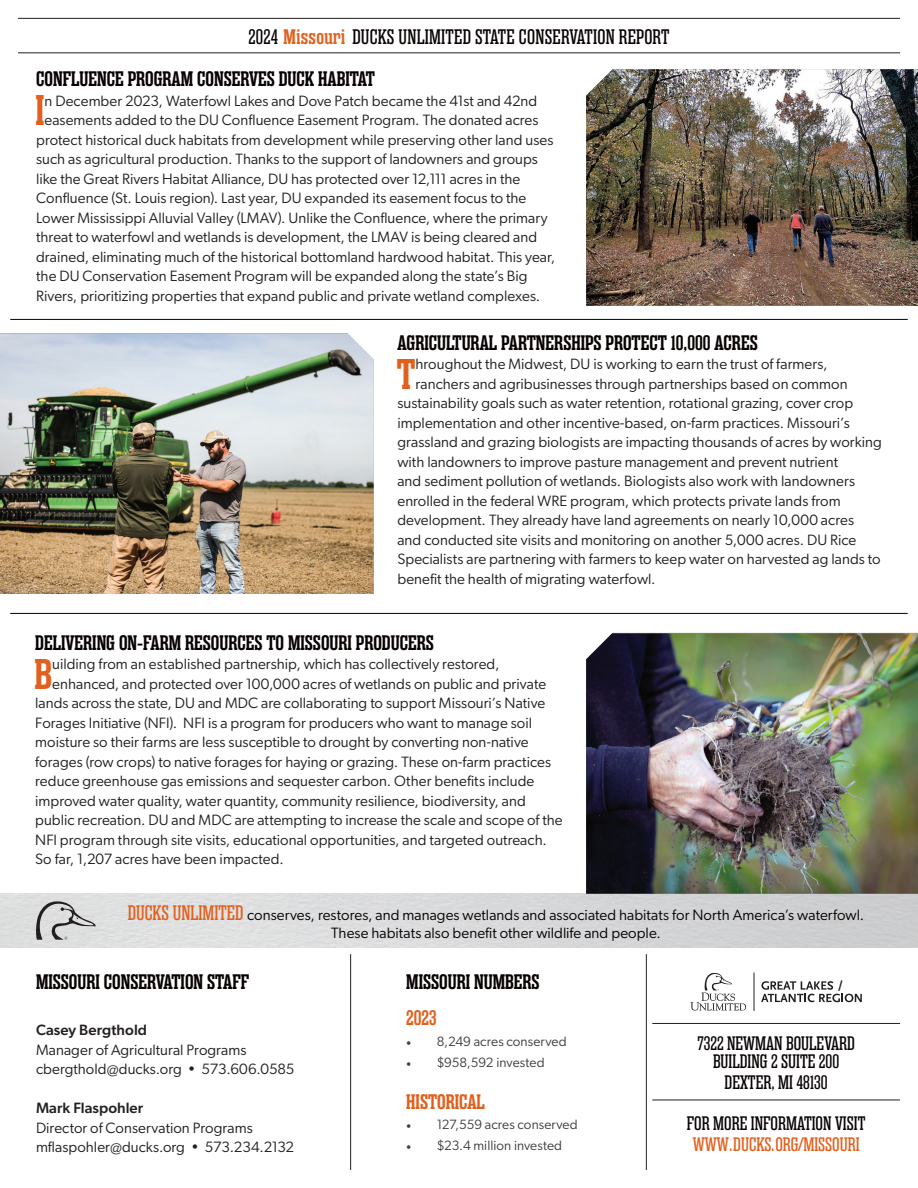
<style>
.page{position:relative;width:918px;height:1188px;background:#fff}
.page>*{position:absolute;margin:0;border:0;box-sizing:border-box;transform-origin:0 0}
.t1{font:600 42.9px "Rama Slab E";color:#e1601e}
.t2{font:600 21px "Rama Slab E";color:#080302}
.t3{font:21px/42.5px "Rama Slab E";letter-spacing:.01em;color:#080302}
.t4{font:600 21px "Rama Slab E";color:#e1601e}
.t5{font:19.5px/18px "Rama Slab E";color:#080302;text-align:center}
.t6{font:19.5px "Rama Slab E";color:#e1601e}
.t7{font:15px/19.5px "Gibson";letter-spacing:.005em;color:#231f20}
.t8{font:15px/18px "Gibson";letter-spacing:.005em;color:#080302;text-align:center}
.t9{font:500 15px "Gibson";letter-spacing:.005em;color:#231f20}
.t10{font:13.5px "Gibson";letter-spacing:.005em;color:#3e3e3f}
.t11{font:700 11.4px "Scala Sans OT";color:#231f20}
.s1{font-weight:600;color:#e1601e}
.s2{font-weight:600}
.s3{font-family:"Rama Slab E";font-size:21px;color:#e1601e}
.s4{font-family:"Minion Pro"}
</style>
<div class="page">
<hr style="left:652px;top:1023px;width:248px;height:1px;background:#231f20">
<hr style="left:652px;top:1100px;width:248px;height:1px;background:#231f20">
<hr style="left:350px;top:954px;width:1px;height:216px;background:#231f20">
<hr style="left:646px;top:954px;width:1px;height:216px;background:#231f20">
<hr style="left:18px;top:18px;width:882px;height:1px;background:#231f20">
<hr style="left:18px;top:52px;width:882px;height:1px;background:#231f20">
<svg style="left:36px;top:901px;width:60px;height:39px;background:#babbba"></svg>
<svg style="left:690px;top:973px;width:56px;height:38px"></svg>
<hr style="left:754px;top:973px;width:1px;height:38px;background:#231f20">
<svg style="left:761px;top:981px;width:101px;height:21px"></svg>
<img style="left:586px;top:633px;width:332px;height:261px">
<img style="left:0;top:334px;width:374px;height:260px">
<img style="left:586px;top:69px;width:332px;height:237px">
<hr style="left:10px;top:319px;width:898px;height:1px;background:#080302">
<hr style="left:10px;top:613px;width:898px;height:1px;background:#080302">
<h2 class="t3" style="left:36px;top:16px;width:635px;text-indent:212px">2024 <span class="s1">Missouri</span> DUCKS UNLIMITED STATE CONSERVATION REPORT<br><span class="s2">CONFLUENCE PROGRAM CONSERVES DUCK HABITAT</span></h2>
<h1 class="t1" style="left:35px;top:86px;width:10px">I</h1>
<p class="t7" style="left:44px;top:90px;width:494px">n December 2023, Waterfowl Lakes and Dove Patch became the 41st and 42nd</p>
<p class="t7" style="left:44px;top:110px;width:496px">easements added to the DU Confluence Easement Program. The donated acres</p>
<p class="t7" style="left:36px;top:129px;width:519px">protect historical duck habitats from development while preserving other land uses</p>
<p class="t7" style="left:36px;top:149px;width:503px">such as agricultural production. Thanks to the support of landowners and groups</p>
<p class="t7" style="left:36px;top:168px;width:486px">like the Great Rivers Habitat Alliance, DU has protected over 12,111 acres in the</p>
<p class="t7" style="left:36px;top:188px;width:492px">Confluence (St. Louis region). Last year, DU expanded its easement focus to the</p>
<p class="t7" style="left:36px;top:207px;width:513px">Lower Mississippi Alluvial Valley (LMAV). Unlike the Confluence, where the primary</p>
<p class="t7" style="left:36px;top:227px;width:503px">threat to waterfowl and wetlands is development, the LMAV is being cleared and</p>
<p class="t7" style="left:36px;top:246px;width:521px">drained, eliminating much of the historical bottomland hardwood habitat. This year,</p>
<p class="t7" style="left:36px;top:266px;width:493px">the DU Conservation Easement Program will be expanded along the state’s Big</p>
<p class="t7" style="left:36px;top:285px;width:506px">Rivers, prioritizing properties that expand public and private wetland complexes.</p>
<h2 class="t2" style="left:397px;top:331px;width:362px">AGRICULTURAL PARTNERSHIPS PROTECT 10,000 ACRES</h2>
<h1 class="t1" style="left:397px;top:350px;width:20px">T</h1>
<p class="t7" style="left:416px;top:354px;width:414px">hroughout the Midwest, DU is working to earn the trust of farmers,</p>
<p class="t7" style="left:416px;top:374px;width:434px">ranchers and agribusinesses through partnerships based on common</p>
<p class="t7" style="left:397px;top:393px;width:457px">sustainability goals such as water retention, rotational grazing, cover crop</p>
<p class="t7" style="left:397px;top:413px;width:454px">implementation and other incentive-based, on-farm practices. Missouri’s</p>
<p class="t7" style="left:397px;top:432px;width:486px">grassland and grazing biologists are impacting thousands of acres by working</p>
<p class="t7" style="left:397px;top:452px;width:442px">with landowners to improve pasture management and prevent nutrient</p>
<p class="t7" style="left:397px;top:471px;width:459px">and sediment pollution of wetlands. Biologists also work with landowners</p>
<p class="t7" style="left:397px;top:491px;width:445px">enrolled in the federal WRE program, which protects private lands from</p>
<p class="t7" style="left:397px;top:510px;width:458px">development. They already have land agreements on nearly 10,000 acres</p>
<p class="t7" style="left:397px;top:530px;width:460px">and conducted site visits and monitoring on another 5,000 acres. DU Rice</p>
<p class="t7" style="left:397px;top:549px;width:485px">Specialists are partnering with farmers to keep water on harvested ag lands to</p>
<p class="t7" style="left:397px;top:569px;width:260px">benefit the health of migrating waterfowl.</p>
<h2 class="t2" style="left:35px;top:631px;width:400px">DELIVERING ON-FARM RESOURCES TO MISSOURI PRODUCERS</h2>
<h1 class="t1" style="left:35px;top:650px;width:19px">B</h1>
<p class="t7" style="left:52px;top:654px;width:449px">uilding from an established partnership, which has collectively restored,</p>
<p class="t7" style="left:52px;top:674px;width:495px">enhanced, and protected over 100,000 acres of wetlands on public and private</p>
<p class="t7" style="left:35px;top:693px;width:512px">lands across the state, DU and MDC are collaborating to support Missouri’s Native</p>
<p class="t7" style="left:35px;top:713px;width:498px">Forages Initiative (NFI). NFI is a program for producers who want to manage soil</p>
<p class="t7" style="left:35px;top:732px;width:495px">moisture so their farms are less susceptible to drought by converting non-native</p>
<p class="t7" style="left:35px;top:752px;width:517px">forages (row crops) to native forages for haying or grazing. These on-farm practices</p>
<p class="t7" style="left:35px;top:771px;width:501px">reduce greenhouse gas emissions and sequester carbon. Other benefits include</p>
<p class="t7" style="left:35px;top:791px;width:492px">improved water quality, water quantity, community resilience, biodiversity, and</p>
<p class="t7" style="left:35px;top:810px;width:529px">public recreation. DU and MDC are attempting to increase the scale and scope of the</p>
<p class="t7" style="left:35px;top:830px;width:513px">NFI program through site visits, educational opportunities, and targeted outreach.</p>
<p class="t7" style="left:35px;top:849px;width:250px">So far, 1,207 acres have been impacted.</p>
<p class="t8" style="left:128px;top:906px;width:738px"><span class="s3">DUCKS UNLIMITED</span> conserves, restores, and manages wetlands and associated habitats for North America’s waterfowl.<br>These habitats also benefit other wildlife and people.</p>
<p class="t11" style="left:838px;top:977px;width:6px">/</p>
<p class="t9" style="left:36px;top:1021px;width:113px">Casey Bergthold</p>
<p class="t7" style="left:36px;top:1039px;width:260px">Manager of Agricultural Programs cbergthold@ducks.org • 573.606.0585</p>
<p class="t9" style="left:36px;top:1099px;width:109px">Mark Flaspohler</p>
<p class="t7" style="left:36px;top:1117px;width:260px">Director of Conservation Programs mflaspohler@ducks.org • 573.234.2132</p>
<h2 class="t2" style="left:36px;top:970px;width:215px">MISSOURI CONSERVATION STAFF</h2>
<h2 class="t2" style="left:406px;top:970px;width:135px">MISSOURI NUMBERS</h2>
<h2 class="t4" style="left:406px;top:1006px;width:32px">2023</h2>
<p class="t10" style="left:406px;top:1033px;width:162px"><span class="s4">•</span> 8,249 acres conserved</p>
<p class="t10" style="left:406px;top:1054px;width:140px"><span class="s4">•</span> $958,592 invested</p>
<h2 class="t4" style="left:406px;top:1090px;width:80px">HISTORICAL</h2>
<p class="t10" style="left:406px;top:1116px;width:173px"><span class="s4">•</span> 127,559 acres conserved</p>
<p class="t10" style="left:406px;top:1137px;width:157px"><span class="s4">•</span> $23.4 million invested</p>
<h3 class="t5" style="left:698px;top:1035px;width:159px">7322 NEWMAN BOULEVARD<br>BUILDING 2 SUITE 200</h3>
<h3 class="t5" style="left:687px;top:1062px;width:180px;line-height:40.7px">DEXTER, MI 48130<br>FOR MORE INFORMATION VISIT</h3>
<h3 class="t6" style="left:693px;top:1133px;width:168px">WWW.DUCKS.ORG/MISSOURI</h3>
</div>
